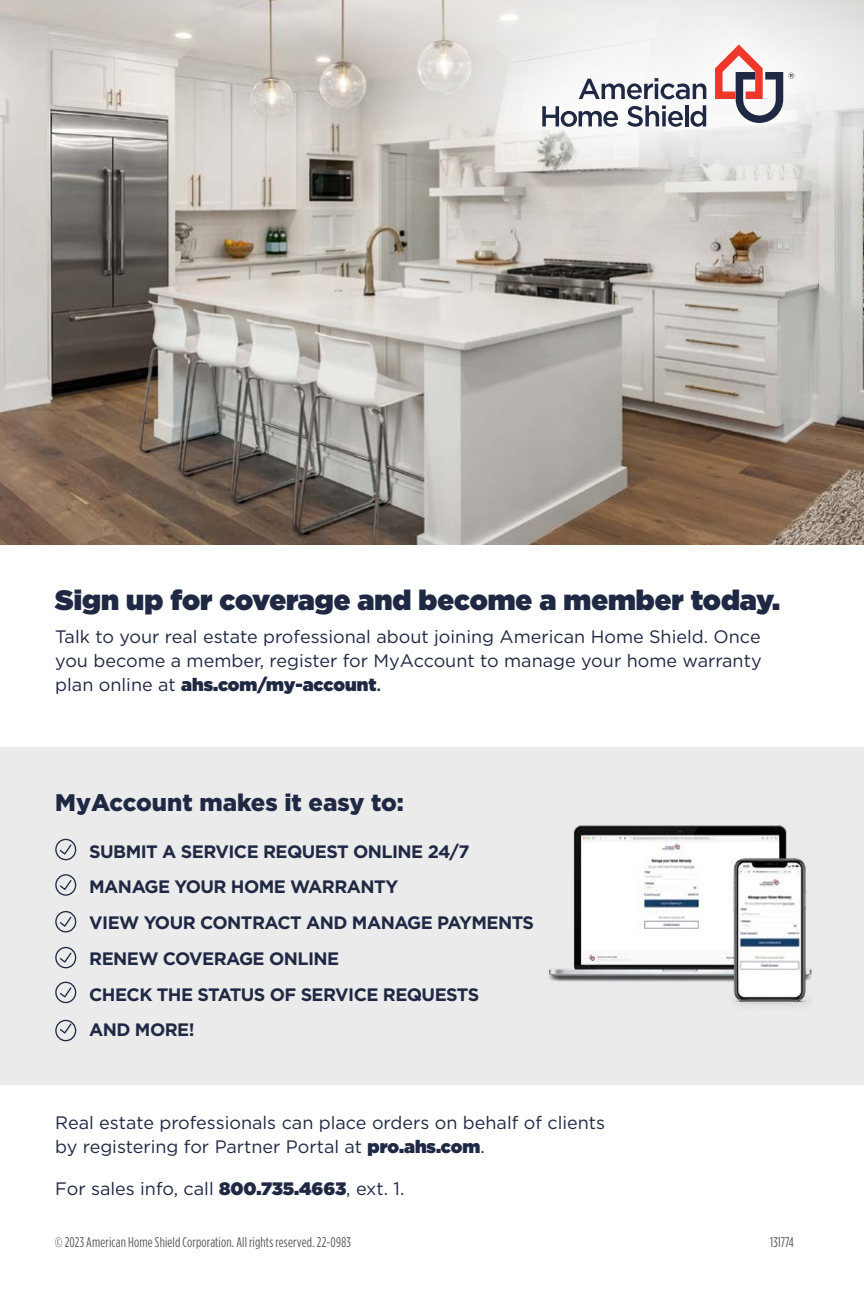
<style>
.page{position:relative;width:864px;height:1296px;background:#fff}
.page>*{position:absolute;margin:0;border:0;box-sizing:border-box;transform-origin:0 0}
.t1{font:900 28px "Gotham";color:#202944}
.t2{font:900 24px "Gotham";color:#202944}
.t3{font:18px/24px "Gotham";color:#202944;text-align:justify}
.t4{font:700 18px/35.8px "Gotham";letter-spacing:-.03em;color:#202944}
.t5{font:14px "Gotham Condensed";letter-spacing:.01em;color:#58595b}
.s1{font-weight:900}
.s2{font-weight:500}
</style>
<div class="page">
<div style="left:0;top:747px;width:864px;height:338px;background:#ebebec"></div>
<img style="left:0;top:0;width:864px;height:544px">
<svg style="left:346px;top:0;width:518px;height:223px;background:#cdc9c4"></svg>
<div style="left:500px;top:3px;width:336px;height:166px;background:#fff;opacity:.43"></div>
<svg style="left:579px;top:78px;width:127px;height:21px"></svg>
<svg style="left:542px;top:106px;width:76px;height:21px"></svg>
<svg style="left:627px;top:105px;width:56px;height:22px"></svg>
<hr style="left:685px;top:105px;width:4px;height:21px;background:#202944">
<svg style="left:690px;top:105px;width:16px;height:22px"></svg>
<svg style="left:715px;top:44px;width:79px;height:79px"></svg>
<img style="left:545px;top:823px;width:242px;height:159px">
<img style="left:730px;top:853px;width:82px;height:153px">
<div style="left:55px;top:839px;width:21px;height:21px;border:1px solid #202944;border-radius:50%"></div>
<svg style="left:59px;top:843px;width:14px;height:13px"></svg>
<div style="left:55px;top:874px;width:21px;height:22px;border:1px solid #202944;border-radius:50%"></div>
<svg style="left:60px;top:880px;width:12px;height:10px"></svg>
<div style="left:55px;top:911px;width:21px;height:21px;border:1px solid #202944;border-radius:50%"></div>
<svg style="left:59px;top:915px;width:14px;height:13px"></svg>
<div style="left:55px;top:947px;width:21px;height:21px;border:1px solid #202944;border-radius:50%"></div>
<svg style="left:59px;top:951px;width:14px;height:13px"></svg>
<div style="left:55px;top:982px;width:21px;height:21px;border:1px solid #202944;border-radius:50%"></div>
<svg style="left:59px;top:986px;width:14px;height:13px"></svg>
<div style="left:55px;top:1020px;width:21px;height:21px;border:1px solid #202944;border-radius:50%"></div>
<svg style="left:59px;top:1022px;width:14px;height:12px"></svg>
<h1 class="t1" style="left:55px;top:580px;width:726px">Sign up for coverage and become a member today.</h1>
<p class="t3" style="left:55px;top:624px;width:708px">Talk to your real estate professional about joining American Home Shield. Once you become a member, register for MyAccount to manage your home warranty plan online at <span class="s1">ahs.com/my-account</span><span class="s2">.</span></p>
<h2 class="t2" style="left:55px;top:786px;width:350px">MyAccount makes it easy to:</h2>
<p class="t4" style="left:89px;top:833px;width:446px">SUBMIT A SERVICE REQUEST ONLINE 24/7<br>MANAGE YOUR HOME WARRANTY<br>VIEW YOUR CONTRACT AND MANAGE PAYMENTS<br>RENEW COVERAGE ONLINE<br>CHECK THE STATUS OF SERVICE REQUESTS<br>AND MORE!</p>
<p class="t3" style="left:55px;top:1111px;width:551px">Real estate professionals can place orders on behalf of clients by registering for Partner Portal at <span class="s1">pro.ahs.com</span>.</p>
<p class="t3" style="left:55px;top:1177px;width:351px">For sales info, call <span class="s1">800.735.4663</span>, ext. 1.</p>
<p class="t5" style="left:55px;top:1234px;width:297px">© 2023 American Home Shield Corporation. All rights reserved. 22-0983</p>
<p class="t5" style="left:770px;top:1234px;width:25px">131774</p>
</div>
